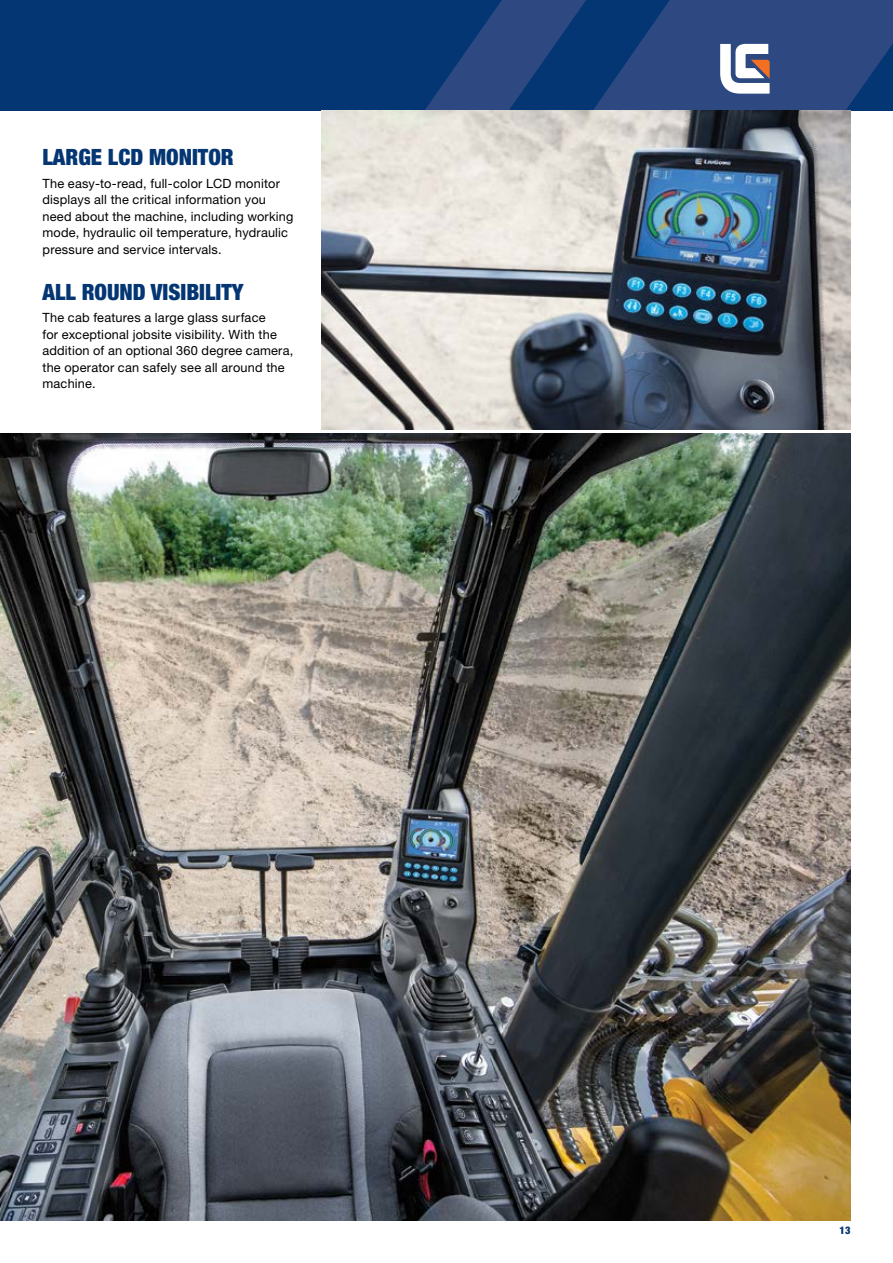
<style>
.page{position:relative;width:893px;height:1263px;background:#fff}
.page>*{position:absolute;margin:0;border:0;box-sizing:border-box;transform-origin:0 0}
.t1{font:900 condensed 22.5px "Helvetica Neue LT Pro";color:#043673}
.t2{font:12.75px/16.5px "Helvetica Neue LT Pro";letter-spacing:.015em;color:#000}
.t3{font:900 condensed 10.5px "Helvetica Neue LT Pro";color:#043673}
</style>
<div class="page">
<div style="left:0;top:0;width:893px;height:111px;background:#043673"></div>
<svg style="left:424px;top:0;width:469px;height:111px"></svg>
<img style="left:321px;top:111px;width:529px;height:318px">
<img style="left:0;top:434px;width:850px;height:786px">
<h1 class="t1" style="left:43px;top:143px;width:193px">LARGE LCD MONITOR</h1>
<p class="t2" style="left:43px;top:174px;width:252px">The easy-to-read, full-color LCD monitor displays all the critical information you need about the machine, including working mode, hydraulic oil temperature, hydraulic pressure and service intervals.</p>
<h1 class="t1" style="left:43px;top:278px;width:202px">ALL ROUND VISIBILITY</h1>
<p class="t2" style="left:43px;top:309px;width:252px">The cab features a large glass surface<br>for exceptional jobsite visibility. With the addition of an optional 360 degree camera, the operator can safely see all around the machine.</p>
<p class="t3" style="left:839px;top:1224px;width:12px">13</p>
</div>
